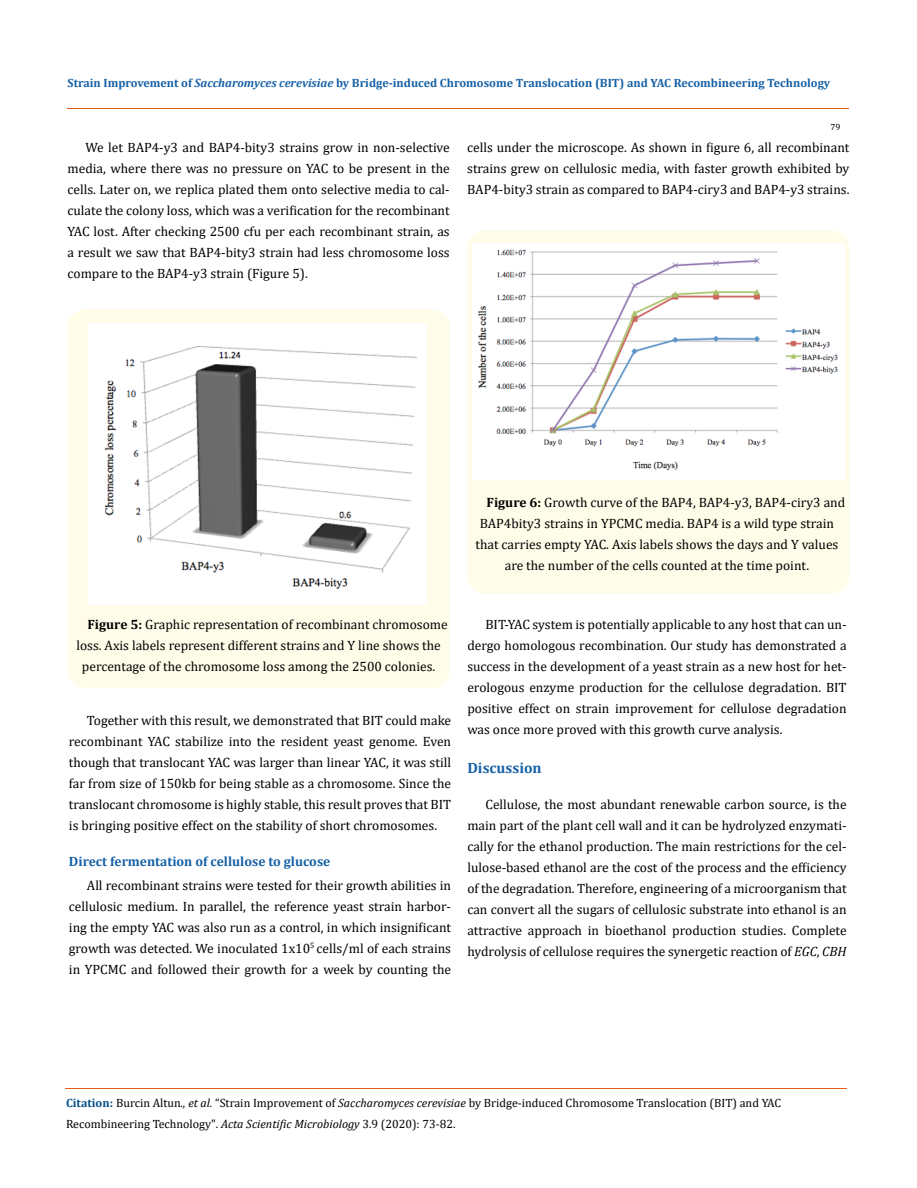
<style>
.page{position:relative;width:917px;height:1188px;background:#fff}
.page>*{position:absolute;margin:0;border:0;box-sizing:border-box;transform-origin:0 0}
.t1{font:700 15px "Cambria";color:#1560a6}
.t2{font:13.5px/21px "Cambria";color:#000;text-align:justify}
.t3{font:700 13.5px "Cambria";color:#1560a6}
.t4{font:12px/21px "Cambria";color:#000}
.t5{font:700 12px "Cambria";color:#1560a6}
.t6{font:9px "Cambria";color:#000}
.s1{font-style:italic}
.s2{font-weight:700}
.s3{font-weight:700;color:#035089}
</style>
<div class="page">
<hr style="left:67px;top:109px;width:782px;height:1px;background:#e05d1a">
<div style="left:68px;top:309px;width:382px;height:380px;background:#fffde9;border-radius:18px"></div>
<img style="left:88px;top:323px;width:338px;height:282px">
<div style="left:467px;top:230px;width:382px;height:364px;background:#fffde9;border-radius:18px"></div>
<img style="left:472px;top:243px;width:372px;height:237px">
<hr style="left:65px;top:1088px;width:781px;height:1px;background:#e05d1a">
<p class="t5" style="left:68px;top:75px;width:764px">Strain Improvement of <span class="s1">Saccharomyces cerevisiae</span> by Bridge-induced Chromosome Translocation (BIT) and YAC Recombineering Technology</p>
<p class="t2" style="left:68px;top:136px;width:384px;text-indent:18px">We let BAP4-y3 and BAP4-bity3 strains grow in non-selective media, where there was no pressure on YAC to be present in the cells. Later on, we replica plated them onto selective media to cal&shy;culate the colony loss, which was a verification for the recombinant YAC lost. After checking 2500 cfu per each recombinant strain, as a result we saw that BAP4-bity3 strain had less chromosome loss compare to the BAP4-y3 strain (Figure 5).</p>
<p class="t6" style="left:830px;top:122px;width:11px">79</p>
<p class="t2" style="left:467px;top:136px;width:384px">cells under the microscope. As shown in figure 6, all recombinant strains grew on cellulosic media, with faster growth exhibited by BAP4-bity3 strain as compared to BAP4-ciry3 and BAP4-y3 strains.</p>
<p class="t2" style="left:486px;top:492px;width:360px"><span class="s2">Figure 6:</span> Growth curve of the BAP4, BAP4-y3, BAP4-ciry3 and</p>
<p class="t2" style="left:479px;top:513px;width:356px">BAP4bity3 strains in YPCMC media. BAP4 is a wild type strain</p>
<p class="t2" style="left:475px;top:534px;width:364px">that carries empty YAC. Axis labels shows the days and Y values</p>
<p class="t2" style="left:504px;top:555px;width:306px">are the number of the cells counted at the time point.</p>
<p class="t2" style="left:87px;top:613px;width:362px"><span class="s2">Figure 5:</span> Graphic representation of recombinant chromosome</p>
<p class="t2" style="left:76px;top:634px;width:366px">loss. Axis labels represent different strains and Y line shows the</p>
<p class="t2" style="left:82px;top:655px;width:355px">percentage of the chromosome loss among the 2500 colonies.</p>
<p class="t2" style="left:69px;top:710px;width:384px;text-indent:18px">Together with this result, we demonstrated that BIT could make recombinant YAC stabilize into the resident yeast genome. Even though that translocant YAC was larger than linear YAC, it was still far from size of 150kb for being stable as a chromosome. Since the translocant chromosome is highly stable, this result proves that BIT is bringing positive effect on the stability of short chromosomes.</p>
<p class="t3" style="left:69px;top:852px;width:263px">Direct fermentation of cellulose to glucose</p>
<p class="t2" style="left:69px;top:875px;width:384px;text-indent:18px">All recombinant strains were tested for their growth abilities in cellulosic medium. In parallel, the reference yeast strain harbor&shy;ing the empty YAC was also run as a control, in which insignificant growth was detected. We inoculated 1x10<sup>5</sup> cells/ml of each strains in YPCMC and followed their growth for a week by counting the</p>
<p class="t2" style="left:467px;top:613px;width:381px;text-indent:18px">BIT-YAC system is potentially applicable to any host that can un&shy;dergo homologous recombination. Our study has demonstrated a success in the development of a yeast strain as a new host for het&shy;erologous enzyme production for the cellulose degradation. BIT positive effect on strain improvement for cellulose degradation was once more proved with this growth curve analysis.</p>
<p class="t1" style="left:467px;top:758px;width:76px">Discussion</p>
<p class="t2" style="left:467px;top:794px;width:381px;text-indent:18px">Cellulose, the most abundant renewable carbon source, is the main part of the plant cell wall and it can be hydrolyzed enzymati&shy;cally for the ethanol production. The main restrictions for the cel&shy;lulose-based ethanol are the cost of the process and the efficiency of the degradation. Therefore, engineering of a microorganism that can convert all the sugars of cellulosic substrate into ethanol is an attractive approach in bioethanol production studies. Complete hydrolysis of cellulose requires the synergetic reaction of <span class="s1">EGC</span>, <span class="s1">CBH</span></p>
<p class="t4" style="left:66px;top:1092px;width:716px"><span class="s3">Citation:</span> Burcin Altun<span class="s1">., et al.</span> “Strain Improvement of <span class="s1">Saccharomyces cerevisiae</span> by Bridge-induced Chromosome Translocation (BIT) and YAC<br>Recombineering Technology". <span class="s1">Acta Scientific Microbiology</span> 3.9 (2020): 73-82.</p>
</div>
